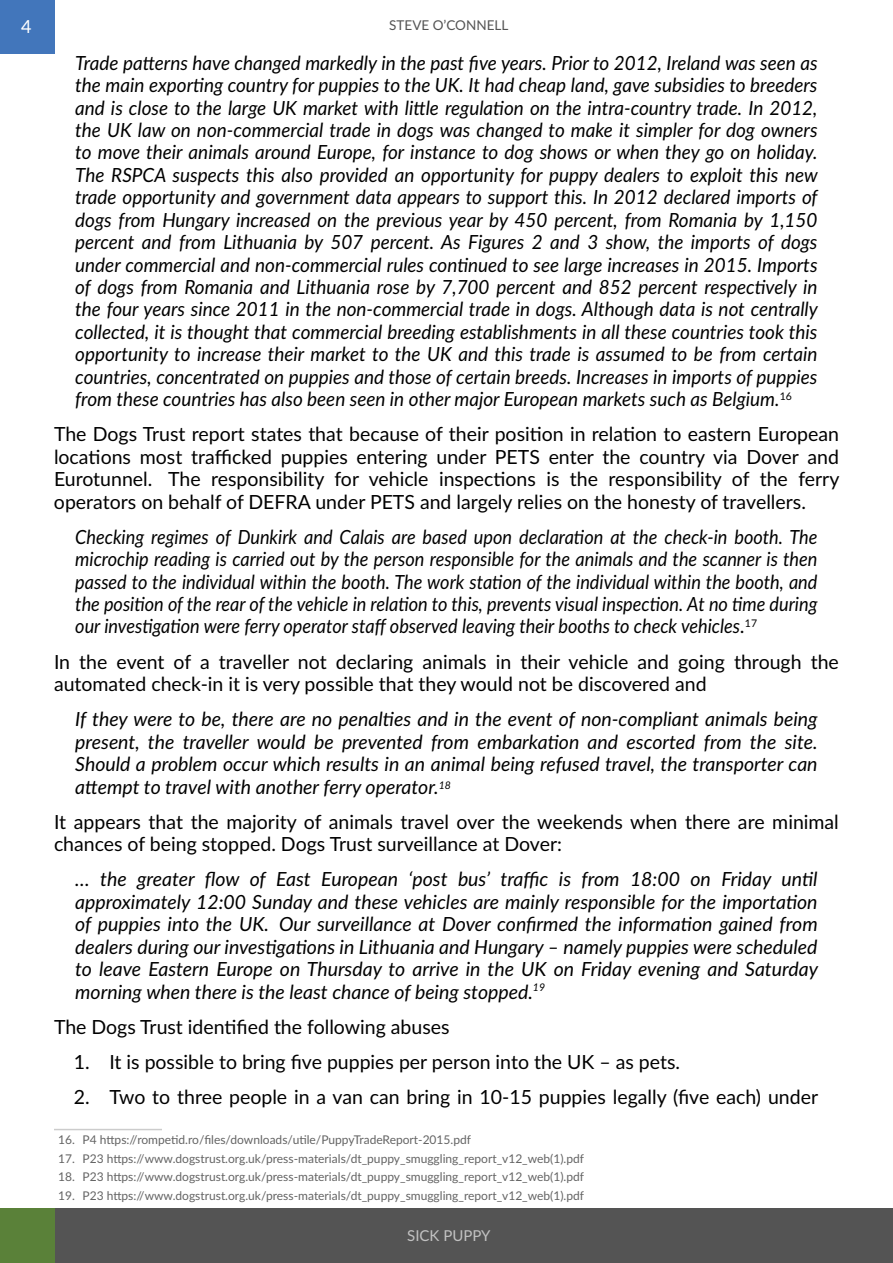
<style>
.page{position:relative;width:893px;height:1263px;background:#fff}
.page>*{position:absolute;margin:0;border:0;box-sizing:border-box;transform-origin:0 0}
.t1{font:italic 19.5px/22.5px "Lato Latin";color:#000;text-align:justify}
.t2{font:19.5px/22.4px "Lato Latin";color:#000}
.t3{font:italic 19.5px/22.4px "Lato Latin";color:#000;text-align:justify;scale:.93 1}
.t4{font:18px "Lato Latin";color:#fff}
.t5{font:15px "Lato Latin";color:#c2c2c2}
.t6{font:13.5px "Lato Latin";color:#545454}
.t7{font:12px "Lato Latin";color:#646464}
</style>
<div class="page">
<div style="left:51px;top:1209px;width:842px;height:54px;background:#545454"></div>
<div style="left:0;top:1209px;width:54px;height:54px;background:#5a8139"></div>
<div style="left:0;top:0;width:54px;height:53px;background:#4276bb"></div>
<hr style="left:54px;top:1129px;width:108px;height:1px;background:#ccc">
<p class="t4" style="left:21px;top:16px;width:12px">4</p>
<p class="t6" style="left:389px;top:17px;width:121px">STEVE O’CONNELL</p>
<p class="t1" style="left:75px;top:51px;width:744px">Trade patterns have changed markedly in the past five years. Prior to 2012, Ireland was seen as the main exporting country for puppies to the UK. It had cheap land, gave subsidies to breeders and is close to the large UK market with little regulation on the intra-country trade. In 2012, the UK law on non-commercial trade in dogs was changed to make it simpler for dog owners to move their animals around Europe, for instance to dog shows or when they go on holiday.<br>The RSPCA suspects this also provided an opportunity for puppy dealers to exploit this new trade opportunity and government data appears to support this. In 2012 declared imports of dogs from Hungary increased on the previous year by 450 percent, from Romania by 1,150 percent and from Lithuania by 507 percent. As Figures 2 and 3 show, the imports of dogs under commercial and non-commercial rules continued to see large increases in 2015. Imports of dogs from Romania and Lithuania rose by 7,700 percent and 852 percent respectively in the four years since 2011 in the non-commercial trade in dogs. Although data is not centrally collected, it is thought that commercial breeding establishments in all these countries took this opportunity to increase their market to the UK and this trade is assumed to be from certain countries, concentrated on puppies and those of certain breeds. Increases in imports of puppies from these countries has also been seen in other major European markets such as Belgium.<sup>16</sup></p>
<p class="t2" style="left:54px;top:423px;width:787px;text-align:justify">The Dogs Trust report states that because of their position in relation to eastern European locations most trafficked puppies entering under PETS enter the country via Dover and Eurotunnel. The responsibility for vehicle inspections is the responsibility of the ferry operators on behalf of DEFRA under PETS and largely relies on the honesty of travellers.</p>
<p class="t3" style="left:75px;top:525px;width:800px">Checking regimes of Dunkirk and Calais are based upon declaration at the check-in booth. The microchip reading is carried out by the person responsible for the animals and the scanner is then passed to the individual within the booth. The work station of the individual within the booth, and the position of the rear of the vehicle in relation to this, prevents visual inspection. At no time during our investigation were ferry operator staff observed leaving their booths to check vehicles.<sup>17</sup></p>
<p class="t2" style="left:54px;top:650px;width:786px">In the event of a traveller not declaring animals in their vehicle and going through the automated check-in it is very possible that they would not be discovered and</p>
<p class="t1" style="left:75px;top:708px;width:744px">If they were to be, there are no penalties and in the event of non-compliant animals being present, the traveller would be prevented from embarkation and escorted from the site.<br>Should a problem occur which results in an animal being refused travel, the transporter can attempt to travel with another ferry operator.<sup>18</sup></p>
<p class="t2" style="left:54px;top:810px;width:786px">It appears that the majority of animals travel over the weekends when there are minimal chances of being stopped. Dogs Trust surveillance at Dover:</p>
<p class="t1" style="left:75px;top:868px;width:744px">… the greater flow of East European ‘post bus’ traffic is from 18:00 on Friday until approximately 12:00 Sunday and these vehicles are mainly responsible for the importation of puppies into the UK. Our surveillance at Dover confirmed the information gained from dealers during our investigations in Lithuania and Hungary – namely puppies were scheduled to leave Eastern Europe on Thursday to arrive in the UK on Friday evening and Saturday morning when there is the least chance of being stopped.<sup>19</sup></p>
<p class="t2" style="left:54px;top:1015px;width:397px">The Dogs Trust identified the following abuses</p>
<p class="t2" style="left:74px;top:1050px;width:608px">1. It is possible to bring five puppies per person into the UK – as pets.</p>
<p class="t2" style="left:74px;top:1086px;width:746px">2. Two to three people in a van can bring in 10-15 puppies legally (five each) under</p>
<p class="t7" style="left:58px;top:1133px;width:414px">16. P4 https://rompetid.ro/files/downloads/utile/PuppyTradeReport-2015.pdf</p>
<p class="t7" style="left:58px;top:1151px;width:527px">17. P23 https://www.dogstrust.org.uk/press-materials/dt_puppy_smuggling_report_v12_web(1).pdf</p>
<p class="t7" style="left:58px;top:1170px;width:527px">18. P23 https://www.dogstrust.org.uk/press-materials/dt_puppy_smuggling_report_v12_web(1).pdf</p>
<p class="t7" style="left:58px;top:1189px;width:527px">19. P23 https://www.dogstrust.org.uk/press-materials/dt_puppy_smuggling_report_v12_web(1).pdf</p>
<p class="t5" style="left:407px;top:1227px;width:85px">SICK PUPPY</p>
</div>
